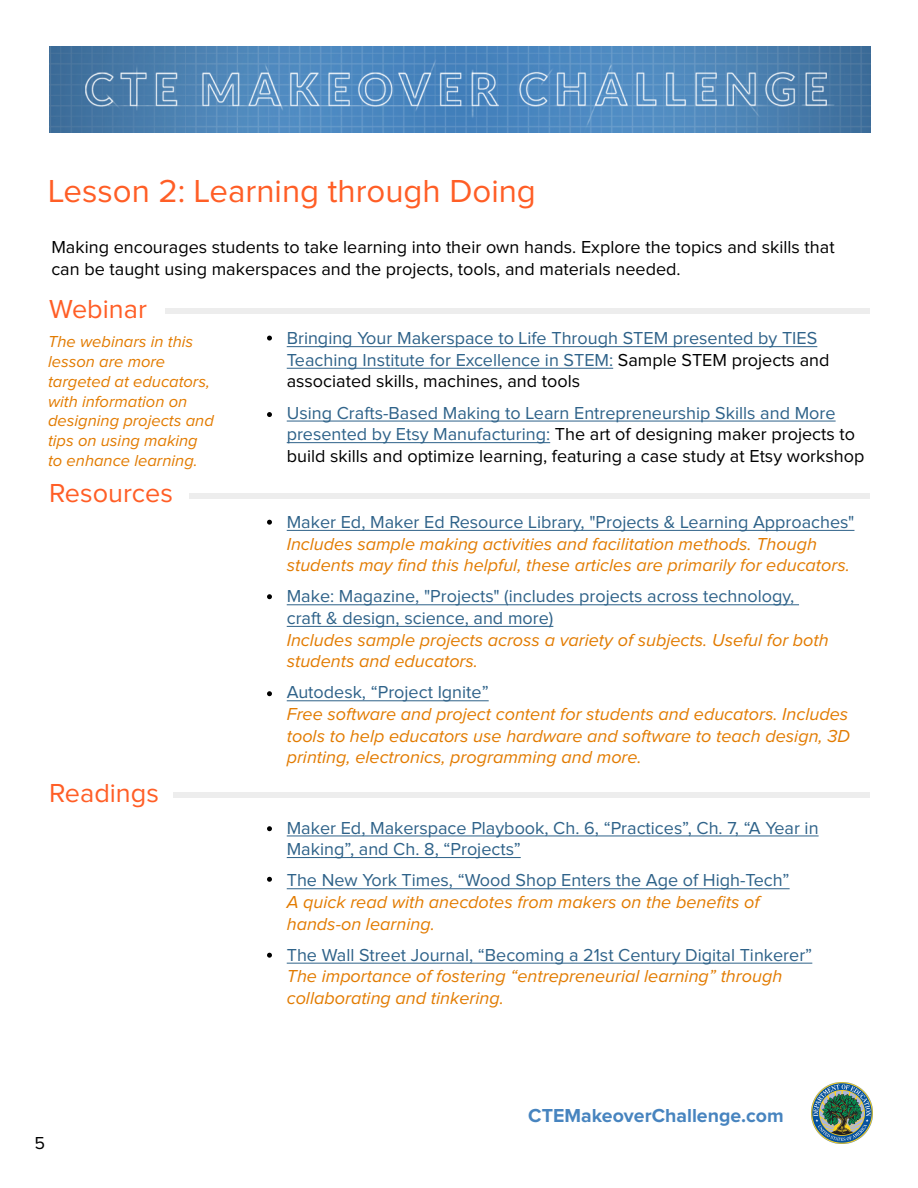
<style>
.page{position:relative;width:918px;height:1188px;background:#fff}
.page>*{position:absolute;margin:0;border:0;box-sizing:border-box;transform-origin:0 0}
.t1{font:33px "Proxima Nova";color:#ff5e26}
.t2{font:27px "Proxima Nova";color:#ff5e26}
.t3{font:700 19.5px "Proxima Nova";color:#4784bf}
.t4{font:italic 18px/21.6px "Proxima Nova";color:#e27b00}
.t5{font:18px/21.6px "Proxima Nova";color:#2e6289}
.t6{font:18px/21.6px "Proxima Nova";color:#000}
.t7{font:italic 16.5px/19.8px "Proxima Nova";color:#e27b00}
.s1{color:#000}
.s2{color:#2e6289}
</style>
<div class="page">
<div style="left:165px;top:308px;width:705px;height:6px;background:#ededed"></div>
<div style="left:189px;top:493px;width:681px;height:6px;background:#ededed"></div>
<div style="left:173px;top:793px;width:697px;height:5px;background:#ededed"></div>
<hr style="left:287px;top:346px;width:530px;height:1px;background:#2e6289">
<hr style="left:287px;top:368px;width:326px;height:1px;background:#2e6289">
<hr style="left:287px;top:421px;width:549px;height:1px;background:#2e6289">
<hr style="left:287px;top:442px;width:263px;height:1px;background:#2e6289">
<hr style="left:287px;top:530px;width:567px;height:1px;background:#2e6289">
<hr style="left:287px;top:605px;width:512px;height:1px;background:#2e6289">
<hr style="left:287px;top:626px;width:266px;height:1px;background:#2e6289">
<hr style="left:287px;top:701px;width:202px;height:1px;background:#2e6289">
<hr style="left:287px;top:836px;width:532px;height:1px;background:#2e6289">
<hr style="left:287px;top:857px;width:234px;height:1px;background:#2e6289">
<hr style="left:287px;top:888px;width:503px;height:1px;background:#2e6289">
<hr style="left:287px;top:963px;width:525px;height:1px;background:#2e6289">
<svg style="left:267px;top:336px;width:5px;height:5px"></svg>
<svg style="left:267px;top:412px;width:5px;height:5px"></svg>
<svg style="left:267px;top:520px;width:5px;height:5px"></svg>
<svg style="left:267px;top:594px;width:5px;height:5px"></svg>
<svg style="left:267px;top:691px;width:5px;height:5px"></svg>
<svg style="left:267px;top:826px;width:5px;height:5px"></svg>
<svg style="left:267px;top:877px;width:5px;height:5px"></svg>
<svg style="left:267px;top:953px;width:5px;height:5px"></svg>
<img style="left:50px;top:47px;width:821px;height:86px">
<img style="left:811px;top:1083px;width:61px;height:61px">
<h1 class="t1" style="left:48px;top:176px;width:489px">Lesson 2: Learning through Doing</h1>
<p class="t6" style="left:51px;top:237px;width:785px">Making encourages students to take learning into their own hands. Explore the topics and skills that can be taught using makerspaces and the projects, tools, and materials needed.</p>
<h2 class="t2" style="left:49px;top:296px;width:99px">Webinar</h2>
<p class="t7" style="left:48px;top:333px;width:167px">The webinars in this lesson are more targeted at educators, with information on designing projects and tips on using making to enhance learning.</p>
<h2 class="t2" style="left:49px;top:481px;width:125px">Resources</h2>
<h2 class="t2" style="left:49px;top:780px;width:111px">Readings</h2>
<p class="t6" style="left:34px;top:1133px;width:12px">5</p>
<p class="t5" style="left:287px;top:328px;width:544px">Bringing Your Makerspace to Life Through STEM presented by TIES<br>Teaching Institute for Excellence in STEM: <span class="s1">Sample STEM projects and associated skills, machines, and tools</span></p>
<p class="t6" style="left:287px;top:403px;width:579px"><span class="s2">Using Crafts-Based Making to Learn Entrepreneurship Skills and More presented by Etsy Manufacturing:</span> The art of designing maker projects to build skills and optimize learning, featuring a case study at Etsy workshop</p>
<p class="t5" style="left:287px;top:512px;width:569px">Maker Ed, Maker Ed Resource Library, "Projects &amp; Learning Approaches"</p>
<p class="t4" style="left:287px;top:534px;width:565px">Includes sample making activities and facilitation methods. Though students may find this helpful, these articles are primarily for educators.</p>
<p class="t5" style="left:287px;top:586px;width:509px">Make: Magazine, "Projects" (includes projects across technology, craft &amp; design, science, and more)</p>
<p class="t4" style="left:287px;top:630px;width:544px">Includes sample projects across a variety of subjects. Useful for both students and educators.</p>
<p class="t5" style="left:287px;top:682px;width:203px">Autodesk, “Project Ignite”</p>
<p class="t4" style="left:287px;top:704px;width:565px;text-align:justify">Free software and project content for students and educators. Includes tools to help educators use hardware and software to teach design, 3D printing, electronics, programming and more.</p>
<p class="t5" style="left:287px;top:818px;width:533px">Maker Ed, Makerspace Playbook, Ch. 6, “Practices”, Ch. 7, “A Year in<br>Making”, and Ch. 8, “Projects”</p>
<p class="t5" style="left:287px;top:870px;width:504px">The New York Times, “Wood Shop Enters the Age of High-Tech”</p>
<p class="t4" style="left:287px;top:892px;width:474px">A quick read with anecdotes from makers on the benefits of hands-on learning.</p>
<p class="t5" style="left:287px;top:945px;width:527px">The Wall Street Journal, “Becoming a 21st Century Digital Tinkerer”</p>
<p class="t4" style="left:287px;top:966px;width:497px">The importance of fostering “entrepreneurial learning” through collaborating and tinkering.</p>
<p class="t3" style="left:528px;top:1106px;width:257px">CTEMakeoverChallenge.com</p>
</div>
